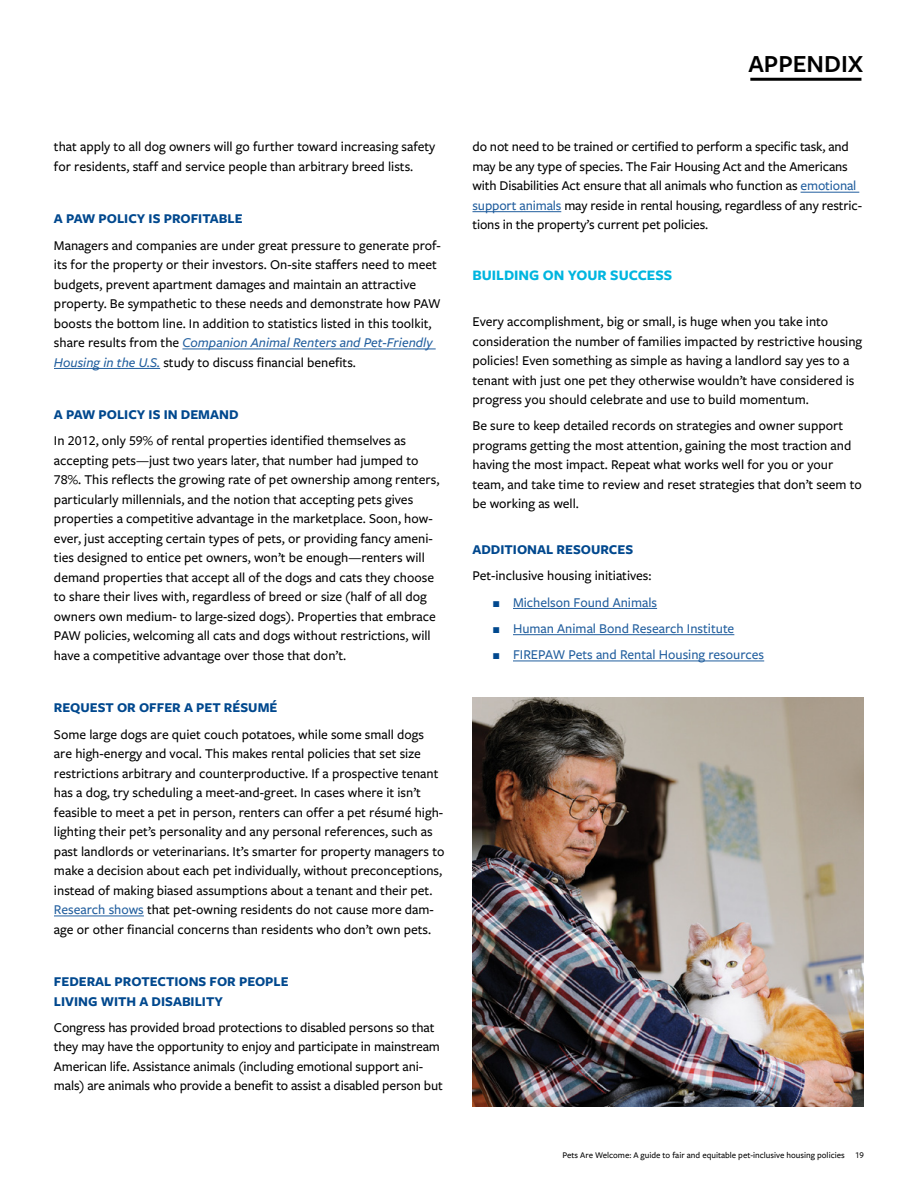
<style>
.page{position:relative;width:918px;height:1188px;background:#fff}
.page>*{position:absolute;margin:0;border:0;box-sizing:border-box;transform-origin:0 0}
.t1{font:600 25.5px "Freight Sans Pro";color:#000}
.t2{font:700 15px "Freight Sans Pro";color:#00b5df}
.t3{font:500 13.95px/19.5px "Freight Sans Pro";color:#000}
.t4{font:700 13.95px/19.5px "Freight Sans Pro";color:#00488e}
.t5{font:500 13.95px/26.2px "Freight Sans Pro";color:#215e9e}
.t6{font:500 9px "Freight Sans Pro";color:#000}
.s1{font-style:italic;color:#215e9e}
.s2{color:#215e9e}
</style>
<div class="page">
<hr style="left:750px;top:78px;width:111px;height:3px;background:#000">
<hr style="left:182px;top:349px;width:254px;height:1px;background:#215e9e">
<hr style="left:54px;top:368px;width:106px;height:1px;background:#215e9e">
<hr style="left:54px;top:916px;width:90px;height:1px;background:#215e9e">
<hr style="left:801px;top:192px;width:58px;height:1px;background:#215e9e">
<hr style="left:472px;top:211px;width:89px;height:1px;background:#215e9e">
<hr style="left:513px;top:608px;width:144px;height:1px;background:#215e9e">
<hr style="left:513px;top:634px;width:221px;height:1px;background:#215e9e">
<hr style="left:513px;top:661px;width:251px;height:1px;background:#215e9e">
<img style="left:472px;top:698px;width:392px;height:409px">
<p class="t3" style="left:54px;top:137px;width:383px">that apply to all dog owners will go further toward increasing safety for residents, staff and service people than arbitrary breed lists.</p>
<p class="t4" style="left:54px;top:209px;width:190px">A PAW POLICY IS PROFITABLE</p>
<p class="t3" style="left:54px;top:235px;width:388px">Managers and companies are under great pressure to generate prof&shy;its for the property or their investors. On-site staffers need to meet budgets, prevent apartment damages and maintain an attractive property. Be sympathetic to these needs and demonstrate how PAW boosts the bottom line. In addition to statistics listed in this toolkit, share results from the <span class="s1">Companion Animal Renters and Pet-Friendly Housing in the U.S.</span> study to discuss financial benefits.</p>
<p class="t4" style="left:54px;top:404px;width:186px">A PAW POLICY IS IN DEMAND</p>
<p class="t3" style="left:54px;top:431px;width:387px">In 2012, only 59% of rental properties identified themselves as accepting pets—just two years later, that number had jumped to 78%. This reflects the growing rate of pet ownership among renters, particularly millennials, and the notion that accepting pets gives properties a competitive advantage in the marketplace. Soon, how&shy;ever, just accepting certain types of pets, or providing fancy ameni&shy;ties designed to entice pet owners, won’t be enough—renters will demand properties that accept all of the dogs and cats they choose to share their lives with, regardless of breed or size (half of all dog owners own medium- to large-sized dogs). Properties that embrace PAW policies, welcoming all cats and dogs without restrictions, will have a competitive advantage over those that don’t.</p>
<p class="t4" style="left:54px;top:698px;width:225px">REQUEST OR OFFER A PET RÉSUMÉ</p>
<p class="t3" style="left:54px;top:724px;width:392px">Some large dogs are quiet couch potatoes, while some small dogs are high-energy and vocal. This makes rental policies that set size restrictions arbitrary and counterproductive. If a prospective tenant has a dog, try scheduling a meet-and-greet. In cases where it isn’t feasible to meet a pet in person, renters can offer a pet résumé high&shy;lighting their pet’s personality and any personal references, such as past landlords or veterinarians. It’s smarter for property managers to make a decision about each pet individually, without preconceptions, instead of making biased assumptions about a tenant and their pet.<br><span class="s2">Research shows</span> that pet-owning residents do not cause more dam&shy;age or other financial concerns than residents who don’t own pets.</p>
<p class="t4" style="left:54px;top:971px;width:236px">FEDERAL PROTECTIONS FOR PEOPLE<br>LIVING WITH A DISABILITY</p>
<p class="t3" style="left:54px;top:1017px;width:390px">Congress has provided broad protections to disabled persons so that they may have the opportunity to enjoy and participate in mainstream American life. Assistance animals (including emotional support ani&shy;mals) are animals who provide a benefit to assist a disabled person but</p>
<h1 class="t1" style="left:748px;top:46px;width:117px">APPENDIX</h1>
<p class="t3" style="left:472px;top:137px;width:391px">do not need to be trained or certified to perform a specific task, and may be any type of species. The Fair Housing Act and the Americans with Disabilities Act ensure that all animals who function as <span class="s2">emotional support animals</span> may reside in rental housing, regardless of any restric&shy;tions in the property’s current pet policies.</p>
<p class="t2" style="left:472px;top:265px;width:201px">BUILDING ON YOUR SUCCESS</p>
<p class="t3" style="left:472px;top:311px;width:391px">Every accomplishment, big or small, is huge when you take into consideration the number of families impacted by restrictive housing policies! Even something as simple as having a landlord say yes to a tenant with just one pet they otherwise wouldn’t have considered is progress you should celebrate and use to build momentum.</p>
<p class="t3" style="left:472px;top:416px;width:391px">Be sure to keep detailed records on strategies and owner support programs getting the most attention, gaining the most traction and having the most impact. Repeat what works well for you or your team, and take time to review and reset strategies that don’t seem to be working as well.</p>
<p class="t4" style="left:472px;top:539px;width:162px">ADDITIONAL RESOURCES</p>
<p class="t3" style="left:472px;top:566px;width:181px">Pet-inclusive housing initiatives:</p>
<p class="t5" style="left:513px;top:588px;width:253px">Michelson Found Animals<br>Human Animal Bond Research Institute<br>FIREPAW Pets and Rental Housing resources</p>
<p class="t6" style="left:562px;top:1149px;width:303px">Pets Are Welcome: A guide to fair and equitable pet-inclusive housing policies 19</p>
</div>
